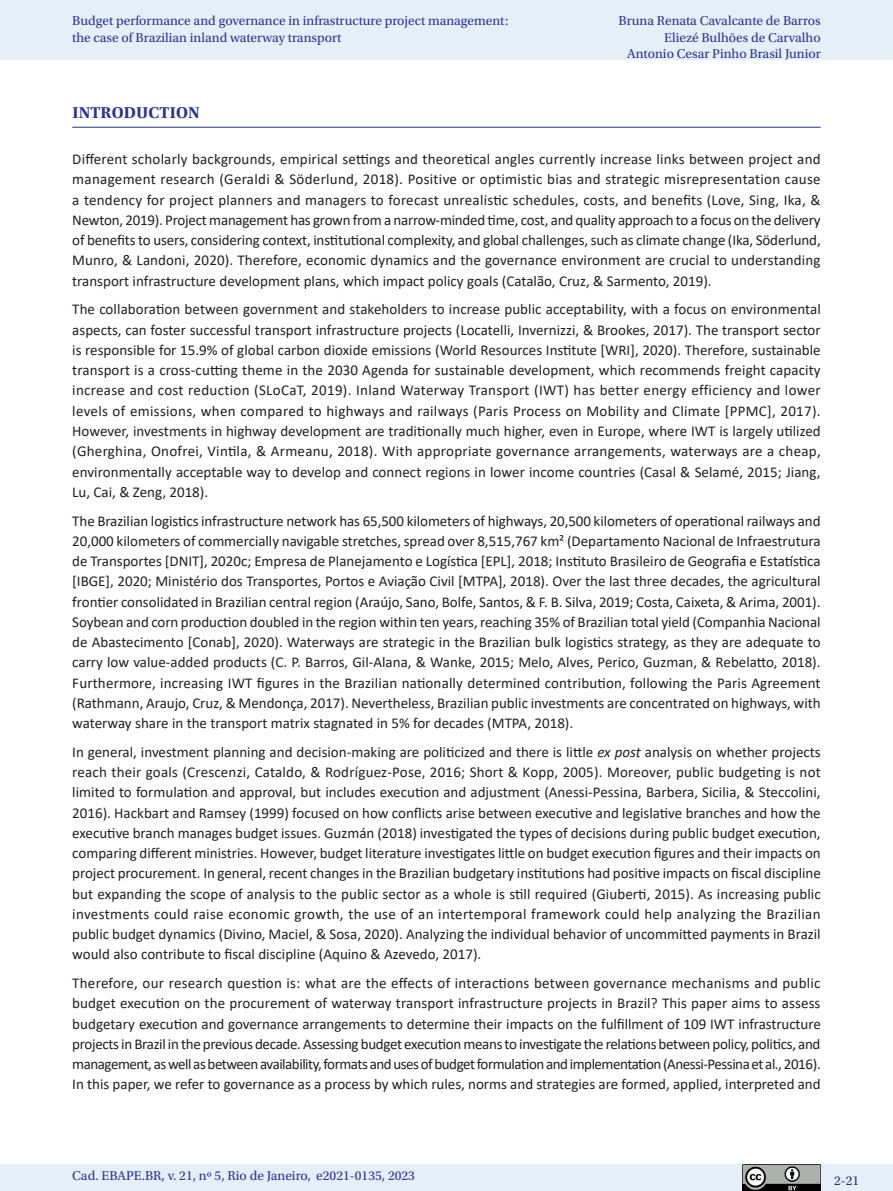
<style>
.page{position:relative;width:893px;height:1191px;background:#fff}
.page>*{position:absolute;margin:0;border:0;box-sizing:border-box;transform-origin:0 0}
._07_1_sub_1{font:700 16.5px "Utopia Std";letter-spacing:.01em;color:#2b3393}
._06_0_texto{font:15px/20.2px "Calibri";color:#231f20;text-align:justify}
.t1{font:13.5px/16.5px "Utopia Std";color:#2b3393}
.s1{font-style:italic}
</style>
<div class="page">
<div style="left:0;top:0;width:893px;height:60px;background:#e4eff8"></div>
<div style="left:0;top:1164px;width:893px;height:27px;background:#e4eff8"></div>
<img style="left:743px;top:1164px;width:78px;height:27px">
<hr style="left:72px;top:127px;width:749px;height:1px;background:#2b3393">
<p class="t1" style="left:72px;top:13px;width:438px">Budget performance and governance in infrastructure project management: the case of Brazilian inland waterway transport</p>
<p class="t1" style="left:618px;top:13px;width:204px;text-align:right">Bruna Renata Cavalcante de Barros<br>Eliezé Bulhões de Carvalho<br>Antonio Cesar Pinho Brasil Junior</p>
<p class="_07_1_sub_1" style="left:72px;top:103px;width:129px">INTRODUCTION</p>
<p class="_06_0_texto" style="left:72px;top:149px;width:750px">Different scholarly backgrounds, empirical settings and theoretical angles currently increase links between project and management research (Geraldi &amp; Söderlund, 2018). Positive or optimistic bias and strategic misrepresentation cause a tendency for project planners and managers to forecast unrealistic schedules, costs, and benefits (Love, Sing, Ika, &amp; Newton, 2019). Project management has grown from a narrow-minded time, cost, and quality approach to a focus on the delivery of benefits to users, considering context, institutional complexity, and global challenges, such as climate change (Ika, Söderlund, Munro, &amp; Landoni, 2020). Therefore, economic dynamics and the governance environment are crucial to understanding transport infrastructure development plans, which impact policy goals (Catalão, Cruz, &amp; Sarmento, 2019).</p>
<p class="_06_0_texto" style="left:72px;top:299px;width:750px">The collaboration between government and stakeholders to increase public acceptability, with a focus on environmental aspects, can foster successful transport infrastructure projects (Locatelli, Invernizzi, &amp; Brookes, 2017). The transport sector is responsible for 15.9% of global carbon dioxide emissions (World Resources Institute [WRI], 2020). Therefore, sustainable transport is a cross-cutting theme in the 2030 Agenda for sustainable development, which recommends freight capacity increase and cost reduction (SLoCaT, 2019). Inland Waterway Transport (IWT) has better energy efficiency and lower levels of emissions, when compared to highways and railways (Paris Process on Mobility and Climate [PPMC], 2017).<br>However, investments in highway development are traditionally much higher, even in Europe, where IWT is largely utilized (Gherghina, Onofrei, Vintila, &amp; Armeanu, 2018). With appropriate governance arrangements, waterways are a cheap, environmentally acceptable way to develop and connect regions in lower income countries (Casal &amp; Selamé, 2015; Jiang, Lu, Cai, &amp; Zeng, 2018).</p>
<p class="_06_0_texto" style="left:72px;top:510px;width:750px">The Brazilian logistics infrastructure network has 65,500 kilometers of highways, 20,500 kilometers of operational railways and 20,000 kilometers of commercially navigable stretches, spread over 8,515,767 km² (Departamento Nacional de Infraestrutura de Transportes [DNIT], 2020c; Empresa de Planejamento e Logística [EPL], 2018; Instituto Brasileiro de Geografia e Estatística [IBGE], 2020; Ministério dos Transportes, Portos e Aviação Civil [MTPA], 2018). Over the last three decades, the agricultural frontier consolidated in Brazilian central region (Araújo, Sano, Bolfe, Santos, &amp; F. B. Silva, 2019; Costa, Caixeta, &amp; Arima, 2001).<br>Soybean and corn production doubled in the region within ten years, reaching 35% of Brazilian total yield (Companhia Nacional de Abastecimento [Conab], 2020). Waterways are strategic in the Brazilian bulk logistics strategy, as they are adequate to carry low value-added products (C. P. Barros, Gil-Alana, &amp; Wanke, 2015; Melo, Alves, Perico, Guzman, &amp; Rebelatto, 2018).<br>Furthermore, increasing IWT figures in the Brazilian nationally determined contribution, following the Paris Agreement (Rathmann, Araujo, Cruz, &amp; Mendonça, 2017). Nevertheless, Brazilian public investments are concentrated on highways, with waterway share in the transport matrix stagnated in 5% for decades (MTPA, 2018).</p>
<p class="_06_0_texto" style="left:72px;top:741px;width:750px">In general, investment planning and decision-making are politicized and there is little <span class="s1">ex post</span> analysis on whether projects reach their goals (Crescenzi, Cataldo, &amp; Rodríguez-Pose, 2016; Short &amp; Kopp, 2005). Moreover, public budgeting is not limited to formulation and approval, but includes execution and adjustment (Anessi-Pessina, Barbera, Sicilia, &amp; Steccolini, 2016). Hackbart and Ramsey (1999) focused on how conflicts arise between executive and legislative branches and how the executive branch manages budget issues. Guzmán (2018) investigated the types of decisions during public budget execution, comparing different ministries. However, budget literature investigates little on budget execution figures and their impacts on project procurement. In general, recent changes in the Brazilian budgetary institutions had positive impacts on fiscal discipline but expanding the scope of analysis to the public sector as a whole is still required (Giuberti, 2015). As increasing public investments could raise economic growth, the use of an intertemporal framework could help analyzing the Brazilian public budget dynamics (Divino, Maciel, &amp; Sosa, 2020). Analyzing the individual behavior of uncommitted payments in Brazil would also contribute to fiscal discipline (Aquino &amp; Azevedo, 2017).</p>
<p class="_06_0_texto" style="left:72px;top:972px;width:750px">Therefore, our research question is: what are the effects of interactions between governance mechanisms and public budget execution on the procurement of waterway transport infrastructure projects in Brazil? This paper aims to assess budgetary execution and governance arrangements to determine their impacts on the fulfillment of 109 IWT infrastructure projects in Brazil in the previous decade. Assessing budget execution means to investigate the relations between policy, politics, and management, as well as between availability, formats and uses of budget formulation and implementation (Anessi-Pessina et al., 2016).<br>In this paper, we refer to governance as a process by which rules, norms and strategies are formed, applied, interpreted and</p>
<p class="t1" style="left:72px;top:1167px;width:344px">Cad. EBAPE.BR, v. 21, nº 5, Rio de Janeiro, e2021-0135, 2023</p>
<p class="t1" style="left:834px;top:1172px;width:27px">2-21</p>
</div>
